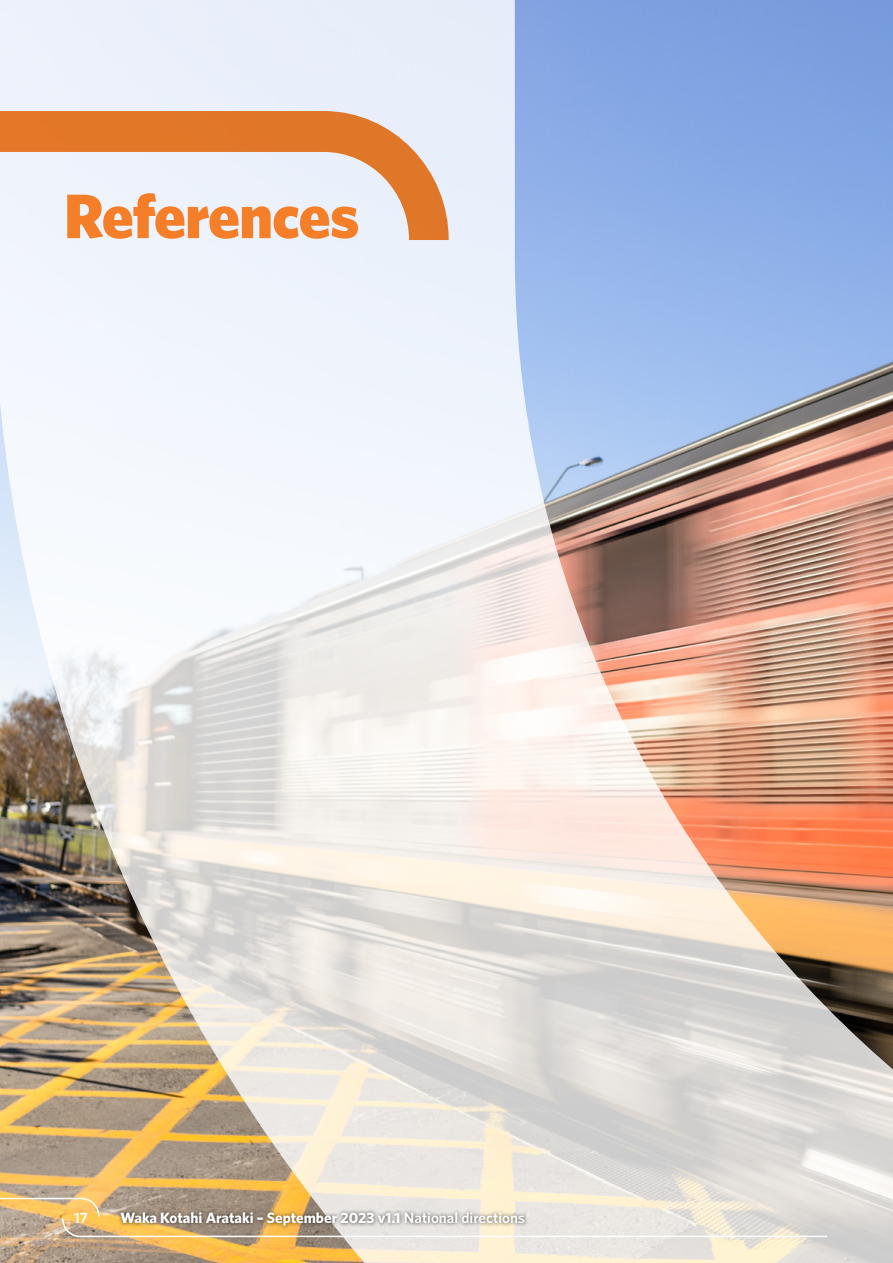
<style>
.page{position:relative;width:893px;height:1263px;background:#fff}
.page>*{position:absolute;margin:0;border:0;box-sizing:border-box;transform-origin:0 0}
.Heading_1{font:900 63px "Whitney";letter-spacing:-.015em;color:#f57e29}
.t1{font:700 15px "Whitney";color:#fff}
.t2{font:600 15px "Whitney";color:#fff}
.s1{font-weight:600}
</style>
<div class="page">
<img style="left:0;top:0;width:893px;height:1263px">
<svg style="left:0;top:111px;width:449px;height:129px;background:#e8c7b2"></svg>
<svg style="left:0;top:1197px;width:829px;height:41px;background:#e0d2bc"></svg>
<div style="left:117px;top:1208px;width:412px;height:22px;background:#000;opacity:.7"></div>
<p class="Heading_1" style="left:64px;top:174px;width:297px">References</p>
<p class="t2" style="left:74px;top:1208px;width:15px">17</p>
<p class="t1" style="left:120px;top:1208px;width:406px">Waka Kotahi Arataki – September 2023 v1.1 <span class="s1">National directions</span></p>
</div>
